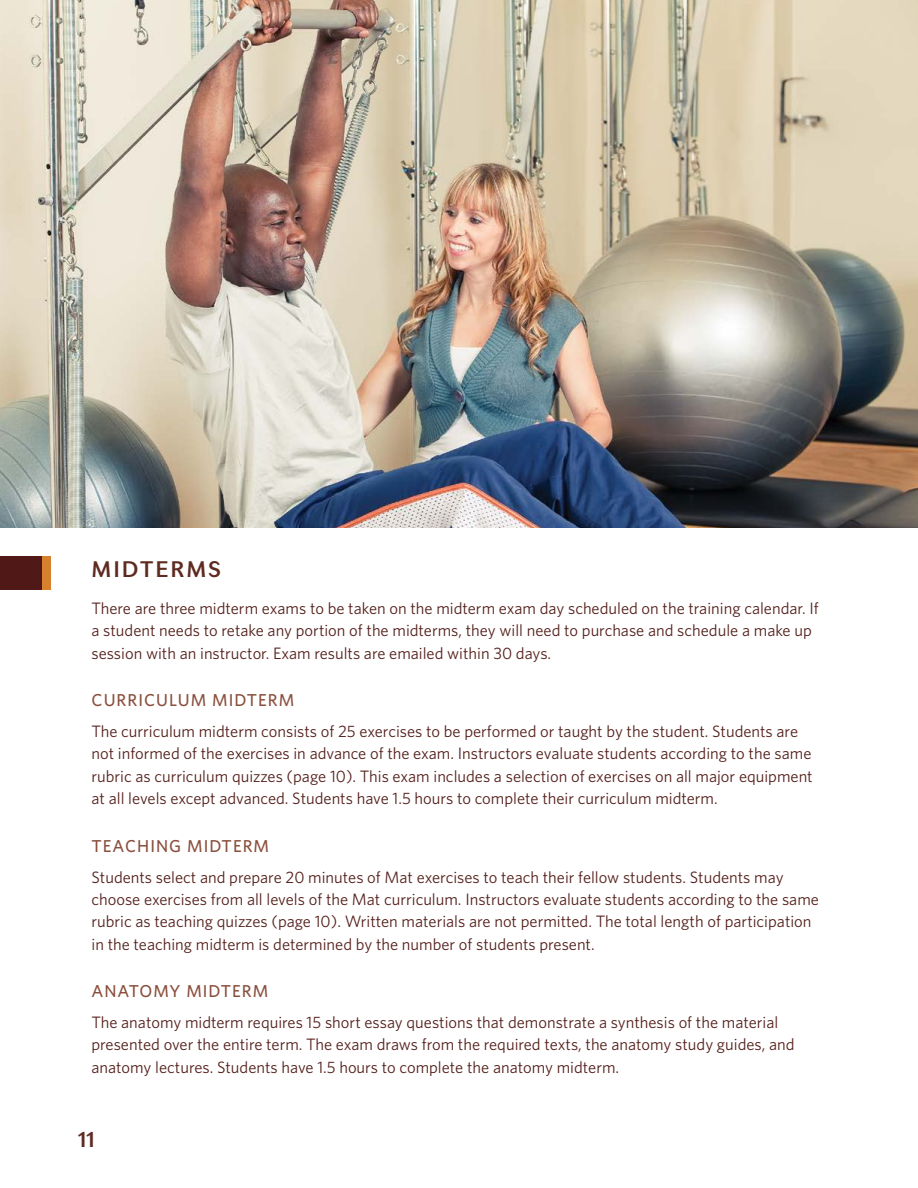
<style>
.page{position:relative;width:918px;height:1188px;background:#fff}
.page>*{position:absolute;margin:0;border:0;box-sizing:border-box;transform-origin:0 0}
.t1{font:600 22.2px "Seconda";letter-spacing:.09em;color:#5f2b21}
.t2{font:600 22.05px "Seconda";color:#5f2b21}
.t3{font:500 17.25px "Whitney";letter-spacing:.06em;color:#8a4f3d}
.t4{font:16.5px/22.4px "Whitney";color:#54201b}
</style>
<div class="page">
<div style="left:9px;top:556px;width:41px;height:34px;background:#d7802e"></div>
<div style="left:0;top:556px;width:41px;height:34px;background:#501917"></div>
<img style="left:0;top:0;width:918px;height:528px">
<h1 class="t1" style="left:92px;top:555px;width:131px">MIDTERMS</h1>
<p class="t4" style="left:92px;top:597px;width:729px">There are three midterm exams to be taken on the midterm exam day scheduled on the training calendar. If a student needs to retake any portion of the midterms, they will need to purchase and schedule a make up session with an instructor. Exam results are emailed within 30 days.</p>
<p class="t3" style="left:92px;top:690px;width:204px">CURRICULUM MIDTERM</p>
<p class="t4" style="left:92px;top:720px;width:723px">The curriculum midterm consists of 25 exercises to be performed or taught by the student. Students are not informed of the exercises in advance of the exam. Instructors evaluate students according to the same rubric as curriculum quizzes (page 10). This exam includes a selection of exercises on all major equipment at all levels except advanced. Students have 1.5 hours to complete their curriculum midterm.</p>
<p class="t3" style="left:92px;top:835px;width:179px">TEACHING MIDTERM</p>
<p class="t4" style="left:92px;top:865px;width:729px">Students select and prepare 20 minutes of Mat exercises to teach their fellow students. Students may choose exercises from all levels of the Mat curriculum. Instructors evaluate students according to the same rubric as teaching quizzes (page 10). Written materials are not permitted. The total length of participation in the teaching midterm is determined by the number of students present.</p>
<p class="t3" style="left:92px;top:981px;width:178px">ANATOMY MIDTERM</p>
<p class="t4" style="left:92px;top:1011px;width:705px">The anatomy midterm requires 15 short essay questions that demonstrate a synthesis of the material presented over the entire term. The exam draws from the required texts, the anatomy study guides, and anatomy lectures. Students have 1.5 hours to complete the anatomy midterm.</p>
<h2 class="t2" style="left:78px;top:1126px;width:19px">11</h2>
</div>
